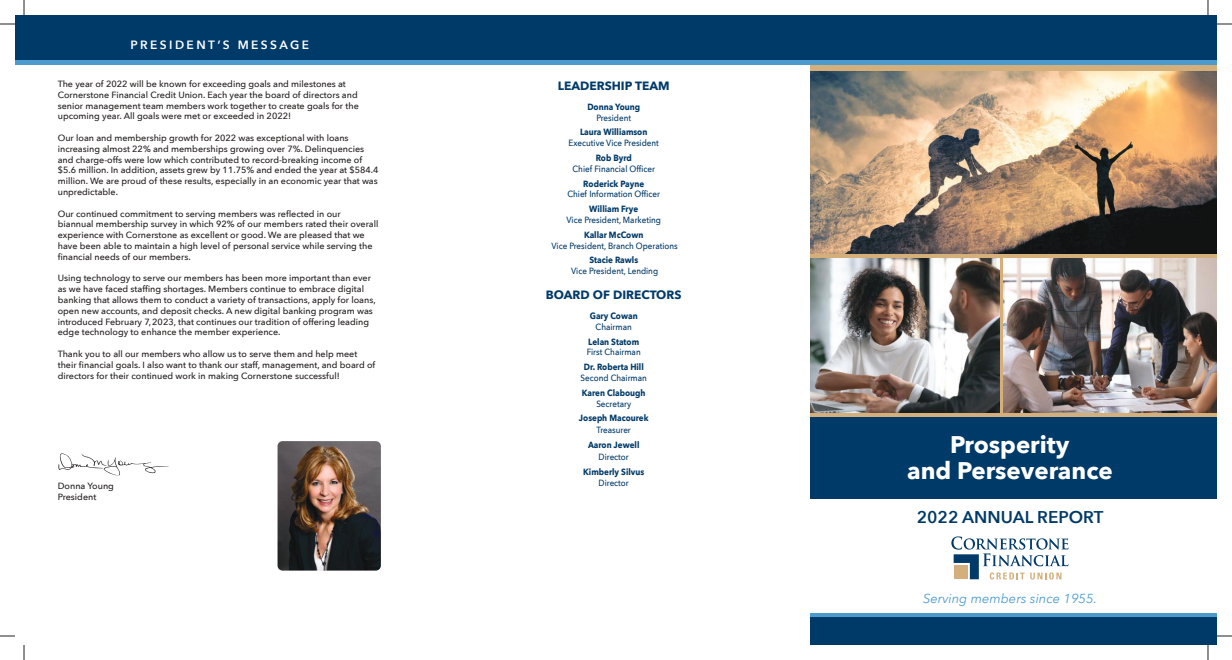
<style>
.page{position:relative;width:1232px;height:660px;background:#fff}
.page>*{position:absolute;margin:0;border:0;box-sizing:border-box;transform-origin:0 0}
.t1{font:700 24px/26px "Avenir Next";color:#fff;text-align:center}
.t2{font:600 17px "Avenir Next";color:#003a68}
.t3{font:italic 13px "Avenir Next";color:#4b9bcf}
.t4{font:700 12px "Avenir Next";color:#003a68}
.t5{font:600 12px "Avenir Next";letter-spacing:.2em;color:#fff}
.t6{font:500 9px/10.8px "Avenir Next";color:#241f1f}
.t7{font:500 9px "Avenir Next";color:#003a68;scale:.9 1}
.t8{font:700 9px "Avenir Next";color:#003a68;scale:.9 1}
</style>
<div class="page">
<div style="left:810px;top:60px;width:406px;height:362px;background:#d4af7b"></div>
<img style="left:810px;top:258px;width:189px;height:155px">
<img style="left:810px;top:71px;width:406px;height:183px">
<img style="left:1003px;top:258px;width:213px;height:155px">
<div style="left:15px;top:15px;width:1201px;height:45px;background:#003a68"></div>
<hr style="left:810px;top:613px;width:406px;height:4px;background:#4b9bcf">
<div style="left:810px;top:617px;width:406px;height:28px;background:#003a68"></div>
<div style="left:810px;top:417px;width:406px;height:81px;background:#003a68"></div>
<hr style="left:15px;top:60px;width:1201px;height:4px;background:#4b9bcf">
<svg style="left:951px;top:536px;width:117px;height:44px"></svg>
<img style="left:277px;top:441px;width:104px;height:130px">
<svg style="left:58px;top:453px;width:111px;height:22px"></svg>
<svg style="left:0;top:23px;width:15px;height:2px"></svg>
<svg style="left:1216px;top:23px;width:16px;height:2px"></svg>
<svg style="left:0;top:635px;width:15px;height:2px"></svg>
<svg style="left:1216px;top:635px;width:16px;height:2px"></svg>
<svg style="left:23px;top:0;width:2px;height:15px"></svg>
<svg style="left:23px;top:645px;width:2px;height:15px"></svg>
<svg style="left:1207px;top:0;width:1px;height:15px"></svg>
<svg style="left:1207px;top:645px;width:1px;height:15px"></svg>
<h3 class="t5" style="left:131px;top:34px;width:180px">PRESIDENT’S MESSAGE</h3>
<p class="t6" style="left:58px;top:78px;width:302px">The year of 2022 will be known for exceeding goals and milestones at Cornerstone Financial Credit Union. Each year the board of directors and senior management team members work together to create goals for the upcoming year. All goals were met or exceeded in 2022!</p>
<p class="t6" style="left:58px;top:132px;width:322px">Our loan and membership growth for 2022 was exceptional with loans increasing almost 22% and memberships growing over 7%. Delinquencies and charge-offs were low which contributed to record-breaking income of $5.6 million. In addition, assets grew by 11.75% and ended the year at $584.4 million. We are proud of these results, especially in an economic year that was unpredictable.</p>
<p class="t6" style="left:58px;top:208px;width:322px">Our continued commitment to serving members was reflected in our biannual membership survey in which 92% of our members rated their overall experience with Cornerstone as excellent or good. We are pleased that we have been able to maintain a high level of personal service while serving the financial needs of our members.</p>
<p class="t6" style="left:58px;top:273px;width:319px">Using technology to serve our members has been more important than ever as we have faced staffing shortages. Members continue to embrace digital banking that allows them to conduct a variety of transactions, apply for loans, open new accounts, and deposit checks. A new digital banking program was introduced February 7, 2023, that continues our tradition of offering leading edge technology to enhance the member experience.</p>
<p class="t6" style="left:58px;top:348px;width:319px">Thank you to all our members who allow us to serve them and help meet their financial goals. I also want to thank our staff, management, and board of directors for their continued work in making Cornerstone successful!</p>
<p class="t6" style="left:58px;top:480px;width:58px">Donna Young<br>President</p>
<h3 class="t4" style="left:558px;top:75px;width:113px">LEADERSHIP TEAM</h3>
<p class="t8" style="left:587px;top:99px;width:60px">Donna Young</p>
<p class="t7" style="left:596px;top:110px;width:40px">President</p>
<p class="t8" style="left:580px;top:124px;width:76px">Laura Williamson</p>
<p class="t7" style="left:568px;top:135px;width:102px">Executive Vice President</p>
<p class="t8" style="left:595px;top:150px;width:42px">Rob Byrd</p>
<p class="t7" style="left:572px;top:161px;width:93px">Chief Financial Officer</p>
<p class="t8" style="left:583px;top:176px;width:69px">Roderick Payne</p>
<p class="t7" style="left:567px;top:187px;width:104px">Chief Information Officer</p>
<p class="t8" style="left:589px;top:201px;width:56px">William Frye</p>
<p class="t7" style="left:566px;top:212px;width:106px">Vice President, Marketing</p>
<p class="t8" style="left:584px;top:227px;width:68px">Kallar McCown</p>
<p class="t7" style="left:551px;top:238px;width:142px">Vice President, Branch Operations</p>
<p class="t8" style="left:589px;top:252px;width:56px">Stacie Rawls</p>
<p class="t7" style="left:571px;top:263px;width:98px">Vice President, Lending</p>
<h3 class="t4" style="left:546px;top:285px;width:137px">BOARD OF DIRECTORS</h3>
<p class="t8" style="left:590px;top:308px;width:55px">Gary Cowan</p>
<p class="t7" style="left:595px;top:319px;width:42px">Chairman</p>
<p class="t8" style="left:588px;top:334px;width:58px">Lelan Statom</p>
<p class="t7" style="left:587px;top:345px;width:61px">First Chairman</p>
<p class="t8" style="left:584px;top:359px;width:68px">Dr. Roberta Hill</p>
<p class="t7" style="left:580px;top:370px;width:75px">Second Chairman</p>
<p class="t8" style="left:582px;top:385px;width:72px">Karen Clabough</p>
<p class="t7" style="left:596px;top:396px;width:40px">Secretary</p>
<p class="t8" style="left:579px;top:410px;width:79px">Joseph Macourek</p>
<p class="t7" style="left:596px;top:423px;width:40px">Treasurer</p>
<p class="t8" style="left:588px;top:437px;width:59px">Aaron Jewell</p>
<p class="t7" style="left:598px;top:449px;width:35px">Director</p>
<p class="t8" style="left:583px;top:464px;width:69px">Kimberly Silvus</p>
<p class="t7" style="left:598px;top:475px;width:35px">Director</p>
<h1 class="t1" style="left:907px;top:431px;width:207px">Prosperity<br>and Perseverance</h1>
<h2 class="t2" style="left:917px;top:503px;width:188px">2022 ANNUAL REPORT</h2>
<h3 class="t3" style="left:923px;top:588px;width:175px">Serving members since 1955.</h3>
</div>
